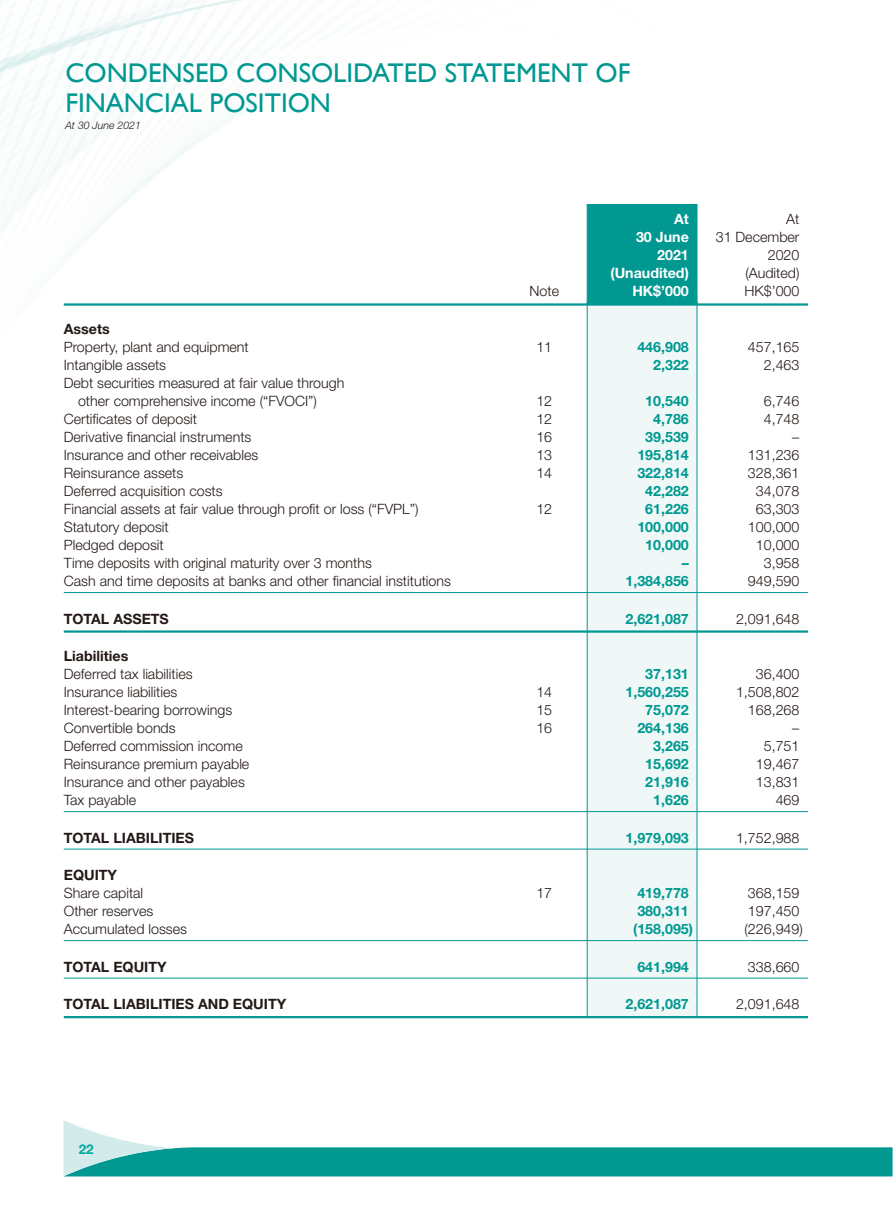
<style>
.page{position:relative;width:893px;height:1212px;background:#fff}
.page>*{position:absolute;margin:0;border:0;box-sizing:border-box;transform-origin:0 0}
.Heading{font:27px/30px "Gill Sans";color:#009891}
.Table_2_Colume_Note{font:300 14.25px "Helvetica Neue LT Std";color:#231916}
.Table_2_Colume_Note-2{font:700 14.25px "Helvetica Neue LT Std";color:#009891}
.Table_2_Colume_Note-3{font:700 14.25px "Helvetica Neue LT Std";color:#231916}
.Table_2_Colume_Note-4{font:700 14.25px "Helvetica Neue LT Std";color:#fff}
.t1{font:700 13.5px "Helvetica Neue LT Std";color:#00a8a4}
.Date{font:italic 300 10.5px "Helvetica Neue LT Std";color:#231916}
</style>
<div class="page">
<img style="left:0;top:0;width:698px;height:442px">
<svg style="left:63px;top:1120px;width:829px;height:56px"></svg>
<div style="left:587px;top:301px;width:110px;height:716px;background:#eff8f7"></div>
<div style="left:587px;top:204px;width:110px;height:101px;background:#009891;border:1px solid #009891"></div>
<hr style="left:64px;top:303px;width:744px;height:3px;background:#009891">
<hr style="left:64px;top:592px;width:744px;height:1px;background:#009891">
<hr style="left:64px;top:630px;width:744px;height:3px;background:#009891">
<hr style="left:64px;top:811px;width:744px;height:1px;background:#009891">
<hr style="left:64px;top:849px;width:744px;height:1px;background:#009891">
<hr style="left:64px;top:940px;width:744px;height:1px;background:#009891">
<hr style="left:64px;top:978px;width:744px;height:1px;background:#009891">
<hr style="left:64px;top:1016px;width:744px;height:2px;background:#009891">
<p class="Heading" style="left:65px;top:58px;width:566px">CONDENSED CONSOLIDATED STATEMENT OF<br>FINANCIAL POSITION</p>
<p class="Date" style="left:65px;top:118px;width:77px">At 30 June 2021</p>
<p class="Table_2_Colume_Note-4" style="left:674px;top:211px;width:16px">At</p>
<p class="Table_2_Colume_Note" style="left:786px;top:211px;width:15px">At</p>
<p class="Table_2_Colume_Note-4" style="left:636px;top:229px;width:54px">30 June</p>
<p class="Table_2_Colume_Note" style="left:716px;top:229px;width:85px">31 December</p>
<p class="Table_2_Colume_Note-4" style="left:657px;top:247px;width:33px">2021</p>
<p class="Table_2_Colume_Note" style="left:768px;top:247px;width:33px">2020</p>
<p class="Table_2_Colume_Note-4" style="left:610px;top:265px;width:80px">(Unaudited)</p>
<p class="Table_2_Colume_Note" style="left:745px;top:265px;width:56px">(Audited)</p>
<p class="Table_2_Colume_Note" style="left:529px;top:283px;width:31px">Note</p>
<p class="Table_2_Colume_Note-4" style="left:632px;top:283px;width:58px">HK$’000</p>
<p class="Table_2_Colume_Note" style="left:744px;top:283px;width:56px">HK$’000</p>
<p class="Table_2_Colume_Note-3" style="left:64px;top:320px;width:47px">Assets</p>
<p class="Table_2_Colume_Note" style="left:64px;top:338px;width:187px">Property, plant and equipment</p>
<p class="Table_2_Colume_Note" style="left:536px;top:338px;width:17px">11</p>
<p class="Table_2_Colume_Note-2" style="left:637px;top:338px;width:53px">446,908</p>
<p class="Table_2_Colume_Note" style="left:748px;top:338px;width:53px">457,165</p>
<p class="Table_2_Colume_Note" style="left:64px;top:356px;width:104px">Intangible assets</p>
<p class="Table_2_Colume_Note-2" style="left:653px;top:356px;width:37px">2,322</p>
<p class="Table_2_Colume_Note" style="left:764px;top:356px;width:37px">2,463</p>
<p class="Table_2_Colume_Note" style="left:64px;top:374px;width:282px">Debt securities measured at fair value through</p>
<p class="Table_2_Colume_Note" style="left:78px;top:392px;width:240px">other comprehensive income (“FVOCI”)</p>
<p class="Table_2_Colume_Note" style="left:536px;top:392px;width:17px">12</p>
<p class="Table_2_Colume_Note-2" style="left:645px;top:392px;width:45px">10,540</p>
<p class="Table_2_Colume_Note" style="left:764px;top:392px;width:37px">6,746</p>
<p class="Table_2_Colume_Note" style="left:64px;top:410px;width:135px">Certificates of deposit</p>
<p class="Table_2_Colume_Note" style="left:536px;top:410px;width:17px">12</p>
<p class="Table_2_Colume_Note-2" style="left:653px;top:410px;width:37px">4,786</p>
<p class="Table_2_Colume_Note" style="left:764px;top:410px;width:37px">4,748</p>
<p class="Table_2_Colume_Note" style="left:64px;top:428px;width:189px">Derivative financial instruments</p>
<p class="Table_2_Colume_Note" style="left:536px;top:428px;width:17px">16</p>
<p class="Table_2_Colume_Note-2" style="left:645px;top:428px;width:45px">39,539</p>
<p class="Table_2_Colume_Note" style="left:792px;top:428px;width:9px">–</p>
<p class="Table_2_Colume_Note" style="left:64px;top:446px;width:196px">Insurance and other receivables</p>
<p class="Table_2_Colume_Note" style="left:536px;top:446px;width:17px">13</p>
<p class="Table_2_Colume_Note-2" style="left:637px;top:446px;width:53px">195,814</p>
<p class="Table_2_Colume_Note" style="left:748px;top:446px;width:53px">131,236</p>
<p class="Table_2_Colume_Note" style="left:64px;top:464px;width:121px">Reinsurance assets</p>
<p class="Table_2_Colume_Note" style="left:536px;top:464px;width:17px">14</p>
<p class="Table_2_Colume_Note-2" style="left:637px;top:464px;width:53px">322,814</p>
<p class="Table_2_Colume_Note" style="left:748px;top:464px;width:53px">328,361</p>
<p class="Table_2_Colume_Note" style="left:64px;top:482px;width:160px">Deferred acquisition costs</p>
<p class="Table_2_Colume_Note-2" style="left:645px;top:482px;width:45px">42,282</p>
<p class="Table_2_Colume_Note" style="left:756px;top:482px;width:45px">34,078</p>
<p class="Table_2_Colume_Note" style="left:64px;top:500px;width:356px">Financial assets at fair value through profit or loss (“FVPL”)</p>
<p class="Table_2_Colume_Note" style="left:536px;top:500px;width:17px">12</p>
<p class="Table_2_Colume_Note-2" style="left:645px;top:500px;width:45px">61,226</p>
<p class="Table_2_Colume_Note" style="left:756px;top:500px;width:45px">63,303</p>
<p class="Table_2_Colume_Note" style="left:64px;top:518px;width:107px">Statutory deposit</p>
<p class="Table_2_Colume_Note-2" style="left:637px;top:518px;width:53px">100,000</p>
<p class="Table_2_Colume_Note" style="left:748px;top:518px;width:53px">100,000</p>
<p class="Table_2_Colume_Note" style="left:64px;top:536px;width:102px">Pledged deposit</p>
<p class="Table_2_Colume_Note-2" style="left:645px;top:536px;width:45px">10,000</p>
<p class="Table_2_Colume_Note" style="left:756px;top:536px;width:45px">10,000</p>
<p class="Table_2_Colume_Note" style="left:64px;top:554px;width:310px">Time deposits with original maturity over 3 months</p>
<p class="Table_2_Colume_Note-2" style="left:682px;top:554px;width:9px">–</p>
<p class="Table_2_Colume_Note" style="left:764px;top:554px;width:37px">3,958</p>
<p class="Table_2_Colume_Note" style="left:64px;top:572px;width:389px">Cash and time deposits at banks and other financial institutions</p>
<p class="Table_2_Colume_Note-2" style="left:625px;top:572px;width:65px">1,384,856</p>
<p class="Table_2_Colume_Note" style="left:748px;top:572px;width:53px">949,590</p>
<p class="Table_2_Colume_Note-3" style="left:64px;top:610px;width:107px">TOTAL ASSETS</p>
<p class="Table_2_Colume_Note-2" style="left:625px;top:610px;width:65px">2,621,087</p>
<p class="Table_2_Colume_Note" style="left:736px;top:610px;width:65px">2,091,648</p>
<p class="Table_2_Colume_Note-3" style="left:64px;top:647px;width:66px">Liabilities</p>
<p class="Table_2_Colume_Note" style="left:64px;top:665px;width:130px">Deferred tax liabilities</p>
<p class="Table_2_Colume_Note-2" style="left:645px;top:665px;width:45px">37,131</p>
<p class="Table_2_Colume_Note" style="left:756px;top:665px;width:45px">36,400</p>
<p class="Table_2_Colume_Note" style="left:64px;top:683px;width:115px">Insurance liabilities</p>
<p class="Table_2_Colume_Note" style="left:536px;top:683px;width:17px">14</p>
<p class="Table_2_Colume_Note-2" style="left:625px;top:683px;width:65px">1,560,255</p>
<p class="Table_2_Colume_Note" style="left:736px;top:683px;width:65px">1,508,802</p>
<p class="Table_2_Colume_Note" style="left:64px;top:701px;width:170px">Interest-bearing borrowings</p>
<p class="Table_2_Colume_Note" style="left:536px;top:701px;width:17px">15</p>
<p class="Table_2_Colume_Note-2" style="left:645px;top:701px;width:45px">75,072</p>
<p class="Table_2_Colume_Note" style="left:748px;top:701px;width:53px">168,268</p>
<p class="Table_2_Colume_Note" style="left:64px;top:719px;width:113px">Convertible bonds</p>
<p class="Table_2_Colume_Note" style="left:536px;top:719px;width:17px">16</p>
<p class="Table_2_Colume_Note-2" style="left:637px;top:719px;width:53px">264,136</p>
<p class="Table_2_Colume_Note" style="left:792px;top:719px;width:9px">–</p>
<p class="Table_2_Colume_Note" style="left:64px;top:737px;width:180px">Deferred commission income</p>
<p class="Table_2_Colume_Note-2" style="left:653px;top:737px;width:37px">3,265</p>
<p class="Table_2_Colume_Note" style="left:764px;top:737px;width:37px">5,751</p>
<p class="Table_2_Colume_Note" style="left:64px;top:755px;width:187px">Reinsurance premium payable</p>
<p class="Table_2_Colume_Note-2" style="left:645px;top:755px;width:45px">15,692</p>
<p class="Table_2_Colume_Note" style="left:756px;top:755px;width:45px">19,467</p>
<p class="Table_2_Colume_Note" style="left:64px;top:773px;width:183px">Insurance and other payables</p>
<p class="Table_2_Colume_Note-2" style="left:645px;top:773px;width:45px">21,916</p>
<p class="Table_2_Colume_Note" style="left:756px;top:773px;width:45px">13,831</p>
<p class="Table_2_Colume_Note" style="left:64px;top:791px;width:74px">Tax payable</p>
<p class="Table_2_Colume_Note-2" style="left:653px;top:791px;width:37px">1,626</p>
<p class="Table_2_Colume_Note" style="left:776px;top:791px;width:25px">469</p>
<p class="Table_2_Colume_Note-3" style="left:64px;top:829px;width:132px">TOTAL LIABILITIES</p>
<p class="Table_2_Colume_Note-2" style="left:625px;top:829px;width:65px">1,979,093</p>
<p class="Table_2_Colume_Note" style="left:736px;top:829px;width:65px">1,752,988</p>
<p class="Table_2_Colume_Note-3" style="left:64px;top:866px;width:55px">EQUITY</p>
<p class="Table_2_Colume_Note" style="left:64px;top:884px;width:81px">Share capital</p>
<p class="Table_2_Colume_Note" style="left:536px;top:884px;width:17px">17</p>
<p class="Table_2_Colume_Note-2" style="left:637px;top:884px;width:53px">419,778</p>
<p class="Table_2_Colume_Note" style="left:748px;top:884px;width:53px">368,159</p>
<p class="Table_2_Colume_Note" style="left:64px;top:902px;width:91px">Other reserves</p>
<p class="Table_2_Colume_Note-2" style="left:637px;top:902px;width:53px">380,311</p>
<p class="Table_2_Colume_Note" style="left:748px;top:902px;width:53px">197,450</p>
<p class="Table_2_Colume_Note" style="left:64px;top:920px;width:125px">Accumulated losses</p>
<p class="Table_2_Colume_Note-2" style="left:633px;top:920px;width:61px">(158,095)</p>
<p class="Table_2_Colume_Note" style="left:744px;top:920px;width:60px">(226,949)</p>
<p class="Table_2_Colume_Note-3" style="left:64px;top:958px;width:104px">TOTAL EQUITY</p>
<p class="Table_2_Colume_Note-2" style="left:637px;top:958px;width:53px">641,994</p>
<p class="Table_2_Colume_Note" style="left:748px;top:958px;width:53px">338,660</p>
<p class="Table_2_Colume_Note-3" style="left:64px;top:995px;width:224px">TOTAL LIABILITIES AND EQUITY</p>
<p class="Table_2_Colume_Note-2" style="left:625px;top:995px;width:65px">2,621,087</p>
<p class="Table_2_Colume_Note" style="left:736px;top:995px;width:65px">2,091,648</p>
<p class="t1" style="left:79px;top:1141px;width:17px">22</p>
</div>
